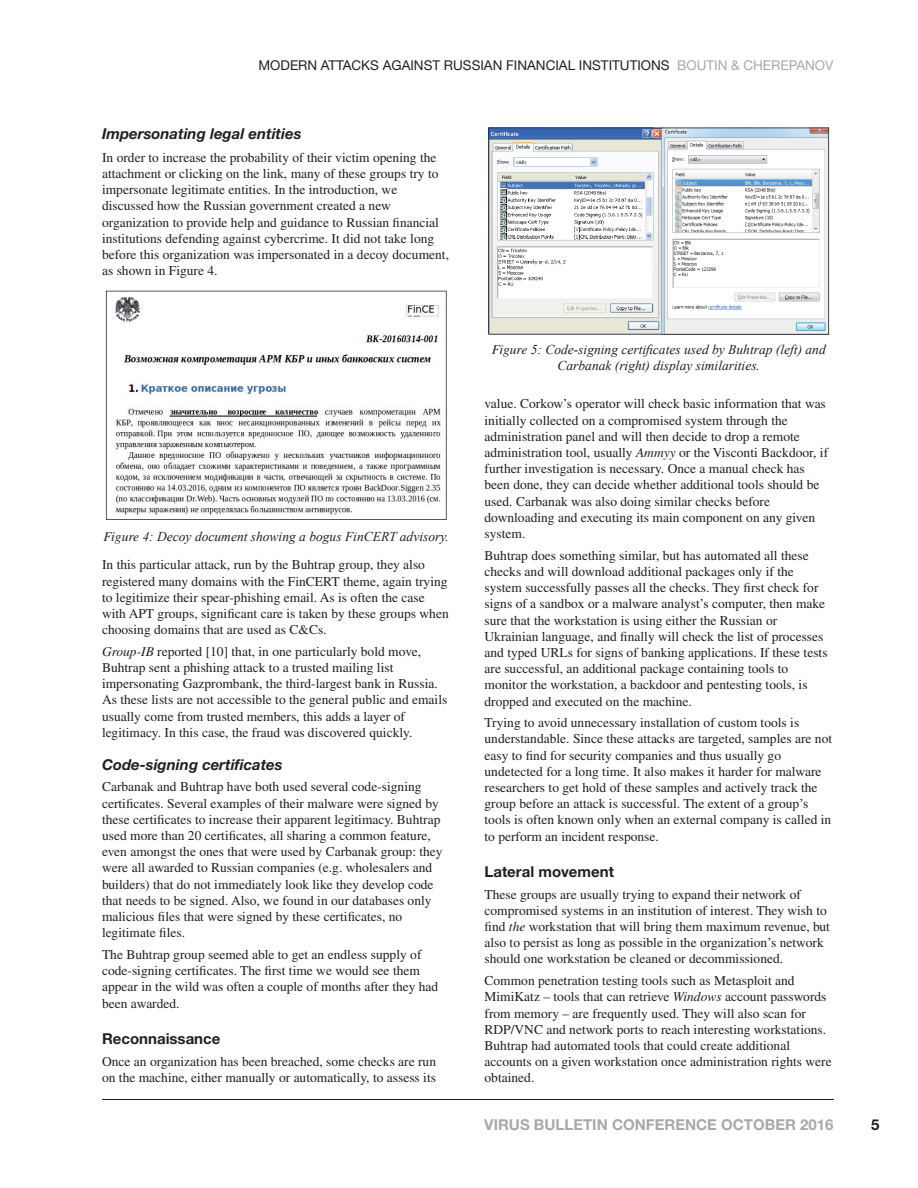
<style>
.page{position:relative;width:918px;height:1188px;background:#fff}
.page>*{position:absolute;margin:0;border:0;box-sizing:border-box;transform-origin:0 0}
.t1{font:italic 700 15px "Helvetica Neue";color:#231f20}
.t2{font:700 15px "Helvetica Neue";color:#a8a9ad}
.t3{font:700 15px "Helvetica Neue";color:#231f20}
.t4{font:13.5px/16.2px "Times";color:#231f20}
.t5{font:italic 13.5px/16.2px "Times New Roman";color:#231f20;text-align:center}
.t6{font:13.5px "Helvetica Neue";color:#231f20}
.s1{color:#a8a9ad}
.s2{font-family:"Times"}
.s3{font-style:italic}
</style>
<div class="page">
<hr style="left:102px;top:1099px;width:731px;height:1px;background:#231f20">
<img style="left:106px;top:291px;width:341px;height:229px">
<svg style="left:488px;top:128px;width:341px;height:207px"></svg>
<p class="t6" style="left:258px;top:61px;width:576px">MODERN ATTACKS AGAINST RUSSIAN FINANCIAL INSTITUTIONS <span class="s1">BOUTIN &amp; CHEREPANOV</span></p>
<p class="t1" style="left:102px;top:129px;width:201px">Impersonating legal entities</p>
<p class="t4" style="left:102px;top:151px;width:348px">In order to increase the probability of their victim opening the attachment or clicking on the link, many of these groups try to impersonate legitimate entities. In the introduction, we discussed how the Russian government created a new organization to provide help and guidance to Russian financial institutions defending against cybercrime. It did not take long before this organization was impersonated in a decoy document, as shown in Figure 4.</p>
<p class="t5" style="left:104px;top:529px;width:347px"><span class="s2">Figure</span> 4: Decoy document showing a bogus FinCERT advisory.</p>
<p class="t4" style="left:102px;top:558px;width:348px">In this particular attack, run by the Buhtrap group, they also registered many domains with the FinCERT theme, again trying to legitimize their spear-phishing email. As is often the case with APT groups, significant care is taken by these groups when choosing domains that are used as C&amp;Cs.</p>
<p class="t4" style="left:102px;top:645px;width:347px"><span class="s3">Group-IB</span> reported [10] that, in one particularly bold move, Buhtrap sent a phishing attack to a trusted mailing list impersonating Gazprombank, the third-largest bank in Russia.<br>As these lists are not accessible to the general public and emails usually come from trusted members, this adds a layer of legitimacy. In this case, the fraud was discovered quickly.</p>
<p class="t1" style="left:102px;top:759px;width:182px">Code-signing certificates</p>
<p class="t4" style="left:102px;top:780px;width:342px">Carbanak and Buhtrap have both used several code-signing certificates. Several examples of their malware were signed by these certificates to increase their apparent legitimacy. Buhtrap used more than 20 certificates, all sharing a common feature, even amongst the ones that were used by Carbanak group: they were all awarded to Russian companies (e.g. wholesalers and builders) that do not immediately look like they develop code that needs to be signed. Also, we found in our databases only malicious files that were signed by these certificates, no legitimate files.</p>
<p class="t4" style="left:102px;top:948px;width:338px">The Buhtrap group seemed able to get an endless supply of code-signing certificates. The first time we would see them appear in the wild was often a couple of months after they had been awarded.</p>
<p class="t3" style="left:102px;top:1033px;width:120px">Reconnaissance</p>
<p class="t4" style="left:102px;top:1054px;width:336px">Once an organization has been breached, some checks are run on the machine, either manually or automatically, to assess its</p>
<p class="t5" style="left:492px;top:342px;width:336px"><span class="s2">Figure</span> 5: Code-signing certificates used by Buhtrap (left) and<br>Carbanak (right) display similarities.</p>
<p class="t4" style="left:485px;top:397px;width:345px">value. Corkow’s operator will check basic information that was initially collected on a compromised system through the administration panel and will then decide to drop a remote administration tool, usually <span class="s3">Ammyy</span> or the Visconti Backdoor, if further investigation is necessary. Once a manual check has been done, they can decide whether additional tools should be used. Carbanak was also doing similar checks before downloading and executing its main component on any given system.</p>
<p class="t4" style="left:485px;top:548px;width:345px">Buhtrap does something similar, but has automated all these checks and will download additional packages only if the system successfully passes all the checks. They first check for signs of a sandbox or a malware analyst’s computer, then make sure that the workstation is using either the Russian or Ukrainian language, and finally will check the list of processes and typed URLs for signs of banking applications. If these tests are successful, an additional package containing tools to monitor the workstation, a backdoor and pentesting tools, is dropped and executed on the machine.</p>
<p class="t4" style="left:485px;top:716px;width:349px">Trying to avoid unnecessary installation of custom tools is understandable. Since these attacks are targeted, samples are not easy to find for security companies and thus usually go undetected for a long time. It also makes it harder for malware researchers to get hold of these samples and actively track the group before an attack is successful. The extent of a group’s tools is often known only when an external company is called in to perform an incident response.</p>
<p class="t3" style="left:485px;top:866px;width:131px">Lateral movement</p>
<p class="t4" style="left:485px;top:887px;width:347px">These groups are usually trying to expand their network of compromised systems in an institution of interest. They wish to find <span class="s3">the</span> workstation that will bring them maximum revenue, but also to persist as long as possible in the organization’s network should one workstation be cleaned or decommissioned.</p>
<p class="t4" style="left:485px;top:974px;width:349px">Common penetration testing tools such as Metasploit and MimiKatz – tools that can retrieve <span class="s3">Windows</span> account passwords from memory – are frequently used. They will also scan for RDP/VNC and network ports to reach interesting workstations.<br>Buhtrap had automated tools that could create additional accounts on a given workstation once administration rights were obtained.</p>
<p class="t2" style="left:484px;top:1119px;width:351px">VIRUS BULLETIN CONFERENCE OCTOBER 2016</p>
<p class="t3" style="left:871px;top:1119px;width:10px">5</p>
</div>
